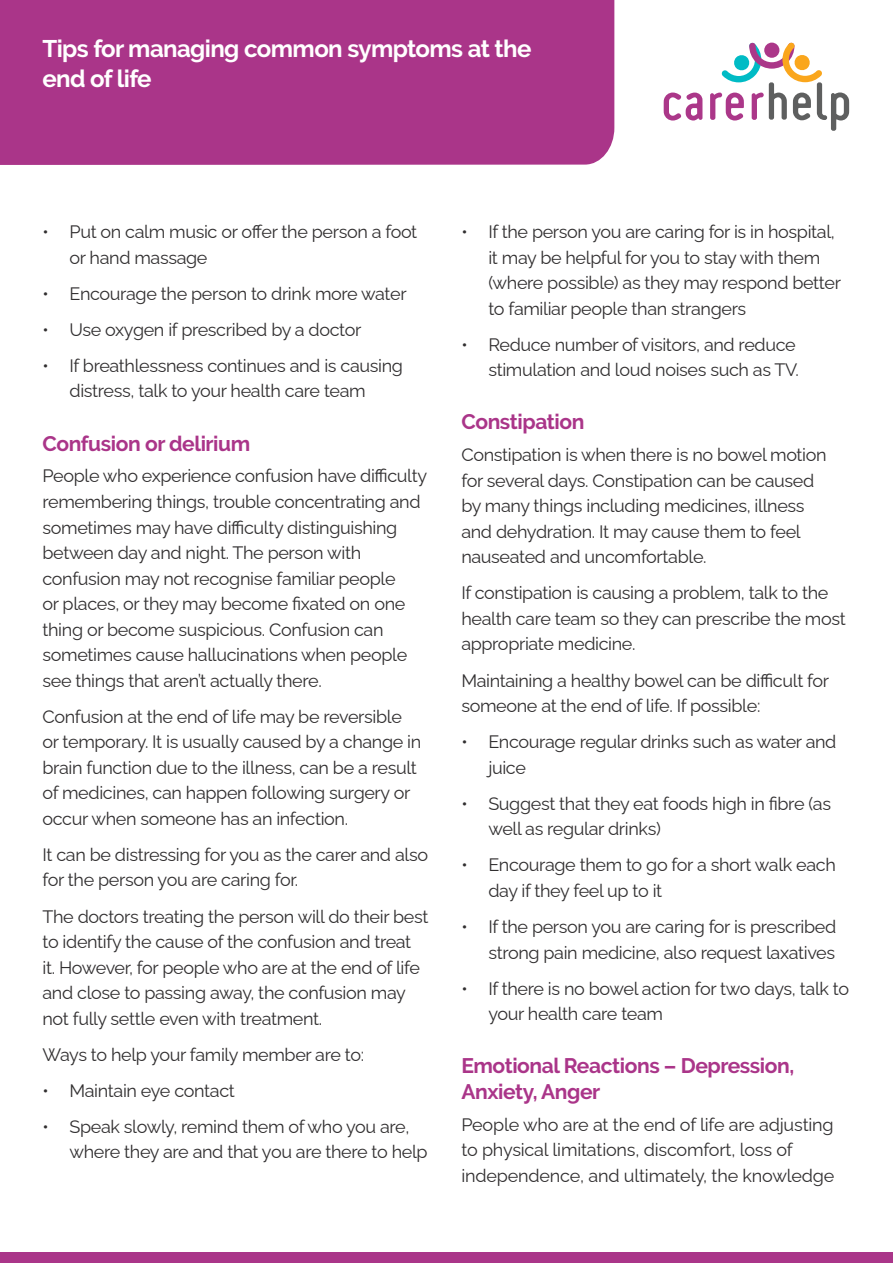
<style>
.page{position:relative;width:893px;height:1263px;background:#fff}
.page>*{position:absolute;margin:0;border:0;box-sizing:border-box;transform-origin:0 0}
.t1{font:700 24px/30px "Raleway";letter-spacing:-.025em;color:#fff}
.t2{font:700 21px/25.5px "Raleway";letter-spacing:-.02em;color:#aa3589}
.t3{font:18px/25.5px "Raleway";letter-spacing:-.02em;color:#312f30}
</style>
<div class="page">
<div style="left:0;top:1252px;width:893px;height:11px;background:#aa3589"></div>
<div style="left:0;top:0;width:614px;height:165px;background:#aa3589"></div>
<svg style="left:664px;top:93px;width:38px;height:28px"></svg>
<svg style="left:710px;top:42px;width:139px;height:89px"></svg>
<h1 class="t1" style="left:43px;top:33px;width:490px">Tips for managing common symptoms at the end of life</h1>
<p class="t3" style="left:70px;top:217px;width:349px;text-indent:-27px">• Put on calm music or offer the person a foot or hand massage</p>
<p class="t3" style="left:43px;top:279px;width:366px">• Encourage the person to drink more water</p>
<p class="t3" style="left:43px;top:315px;width:320px">• Use oxygen if prescribed by a doctor</p>
<p class="t3" style="left:43px;top:351px;width:362px;text-align:center">• If breathlessness continues and is causing distress, talk to your health care team</p>
<p class="t2" style="left:43px;top:431px;width:209px">Confusion or delirium</p>
<p class="t3" style="left:43px;top:461px;width:386px">People who experience confusion have difficulty remembering things, trouble concentrating and sometimes may have difficulty distinguishing between day and night. The person with confusion may not recognise familiar people<br>or places, or they may become fixated on one thing or become suspicious. Confusion can sometimes cause hallucinations when people see things that aren’t actually there.</p>
<p class="t3" style="left:43px;top:702px;width:380px">Confusion at the end of life may be reversible or temporary. It is usually caused by a change in brain function due to the illness, can be a result of medicines, can happen following surgery or occur when someone has an infection.</p>
<p class="t3" style="left:43px;top:840px;width:387px">It can be distressing for you as the carer and also for the person you are caring for.</p>
<p class="t3" style="left:43px;top:901px;width:387px">The doctors treating the person will do their best to identify the cause of the confusion and treat it. However, for people who are at the end of life and close to passing away, the confusion may not fully settle even with treatment.</p>
<p class="t3" style="left:43px;top:1039px;width:323px">Ways to help your family member are to:</p>
<p class="t3" style="left:43px;top:1075px;width:194px">• Maintain eye contact</p>
<p class="t3" style="left:70px;top:1112px;width:360px;text-indent:-27px">• Speak slowly, remind them of who you are, where they are and that you are there to help</p>
<p class="t3" style="left:488px;top:217px;width:354px;text-indent:-27px">• If the person you are caring for is in hospital, it may be helpful for you to stay with them (where possible) as they may respond better to familiar people than strangers</p>
<p class="t3" style="left:461px;top:330px;width:339px;text-align:right">• Reduce number of visitors, and reduce stimulation and loud noises such as TV.</p>
<p class="t2" style="left:461px;top:409px;width:125px">Constipation</p>
<p class="t3" style="left:461px;top:440px;width:367px">Constipation is when there is no bowel motion for several days. Constipation can be caused by many things including medicines, illness and dehydration. It may cause them to feel nauseated and uncomfortable.</p>
<p class="t3" style="left:461px;top:578px;width:386px">If constipation is causing a problem, talk to the health care team so they can prescribe the most appropriate medicine.</p>
<p class="t3" style="left:461px;top:665px;width:369px">Maintaining a healthy bowel can be difficult for someone at the end of life. If possible:</p>
<p class="t3" style="left:488px;top:727px;width:350px;text-indent:-27px">• Encourage regular drinks such as water and juice</p>
<p class="t3" style="left:488px;top:789px;width:344px;text-indent:-27px">• Suggest that they eat foods high in fibre (as well as regular drinks)</p>
<p class="t3" style="left:488px;top:850px;width:349px;text-indent:-27px">• Encourage them to go for a short walk each day if they feel up to it</p>
<p class="t3" style="left:461px;top:912px;width:376px;text-align:right">• If the person you are caring for is prescribed strong pain medicine, also request laxatives</p>
<p class="t3" style="left:488px;top:973px;width:362px;text-indent:-27px">• If there is no bowel action for two days, talk to your health care team</p>
<p class="t2" style="left:461px;top:1053px;width:334px">Emotional Reactions – Depression,<br>Anxiety, Anger</p>
<p class="t3" style="left:461px;top:1109px;width:375px">People who are at the end of life are adjusting to physical limitations, discomfort, loss of independence, and ultimately, the knowledge</p>
</div>
